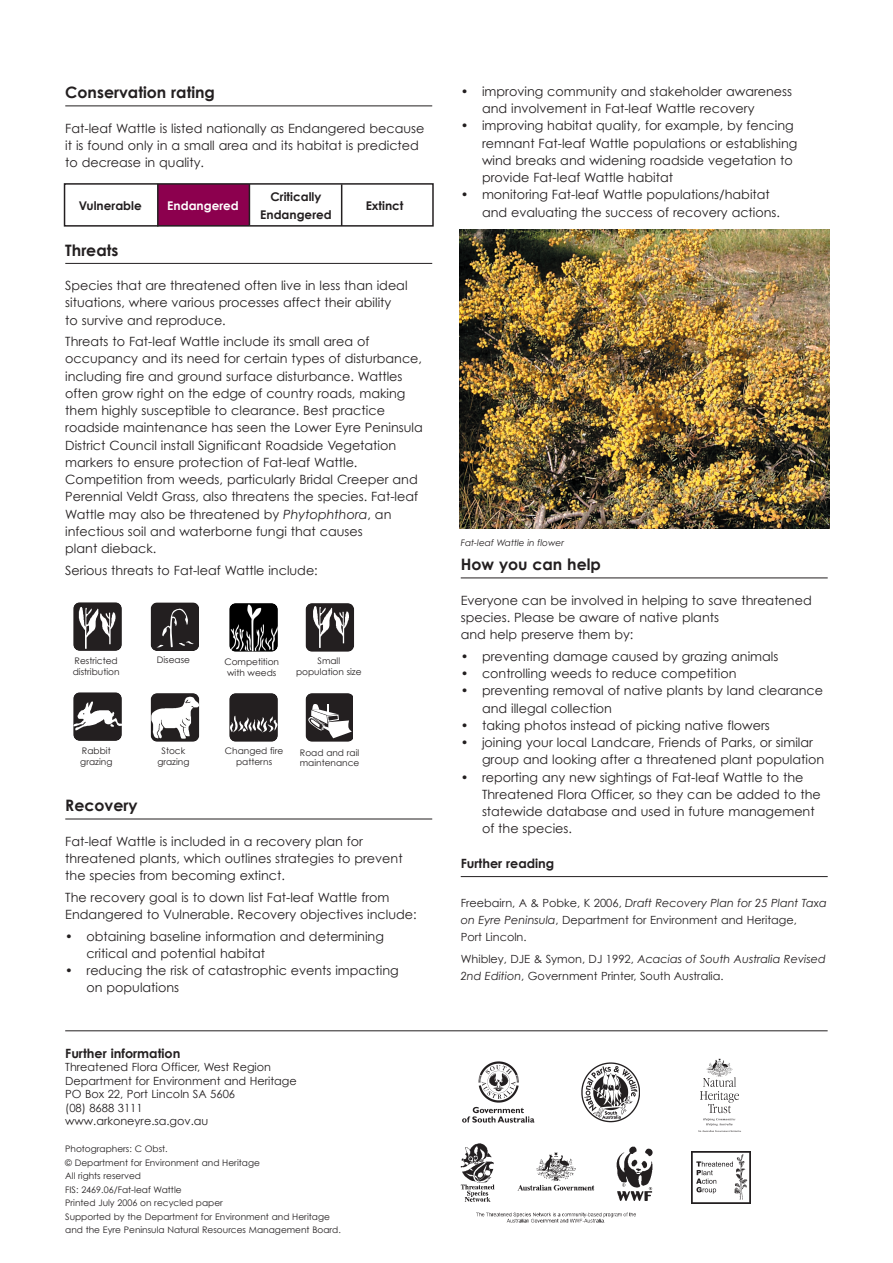
<style>
.page{position:relative;width:893px;height:1263px;background:#fff}
.page>*{position:absolute;margin:0;border:0;box-sizing:border-box;transform-origin:0 0}
.t1{font:700 15.75px "Century Gothic";color:#231f20}
.t2{font:12.75px/17.2px "Century Gothic";color:#231f20}
.t3{font:700 12.75px "Century Gothic";color:#231f20}
.t4{font:700 12px/17.2px "Century Gothic";color:#231f20;text-align:center}
.t5{font:700 12px "Century Gothic";color:#fff}
.t6{font:11.25px/13.5px "Century Gothic";color:#231f20}
.t7{font:9px/10.8px "Century Gothic";color:#231f20}
.t8{font:italic 9px "Century Gothic";color:#231f20}
.s1{font-style:italic}
</style>
<div class="page">
<hr style="left:65px;top:263px;width:367px;height:1px;background:#231f20">
<hr style="left:65px;top:819px;width:367px;height:1px;background:#231f20">
<img style="left:73px;top:692px;width:49px;height:49px;border-radius:6px">
<img style="left:151px;top:693px;width:48px;height:49px;border-radius:6px">
<img style="left:229px;top:693px;width:49px;height:49px;border-radius:6px">
<div style="left:306px;top:693px;width:47px;height:49px;background:#231f20;border-radius:6px"></div>
<svg style="left:308px;top:704px;width:44px;height:34px"></svg>
<img style="left:73px;top:602px;width:49px;height:49px;border-radius:6px">
<hr style="left:461px;top:578px;width:367px;height:1px;background:#231f20">
<hr style="left:461px;top:876px;width:367px;height:1px;background:#231f20">
<div style="left:151px;top:602px;width:48px;height:49px;background:#231f20;border-radius:6px"></div>
<svg style="left:156px;top:608px;width:38px;height:40px"></svg>
<img style="left:229px;top:603px;width:49px;height:49px;border-radius:6px">
<img style="left:306px;top:603px;width:48px;height:49px;border-radius:6px">
<img style="left:459px;top:230px;width:370px;height:298px">
<hr style="left:65px;top:1030px;width:763px;height:1px;background:#231f20">
<img style="left:462px;top:1062px;width:178px;height:61px">
<img style="left:698px;top:1059px;width:43px;height:73px">
<img style="left:460px;top:1143px;width:193px;height:80px">
<img style="left:692px;top:1152px;width:58px;height:51px">
<div style="left:158px;top:184px;width:91px;height:41px;background:#8c004e"></div>
<hr style="left:157px;top:184px;width:2px;height:42px;background:#231f20">
<hr style="left:249px;top:184px;width:1px;height:42px;background:#231f20">
<hr style="left:341px;top:184px;width:1px;height:42px;background:#231f20">
<div style="left:64px;top:183px;width:370px;height:44px;border:2px solid #231f20"></div>
<hr style="left:65px;top:106px;width:367px;height:1px;background:#231f20">
<p class="t1" style="left:65px;top:82px;width:151px">Conservation rating</p>
<p class="t2" style="left:65px;top:119px;width:361px">Fat-leaf Wattle is listed nationally as Endangered because it is found only in a small area and its habitat is predicted to decrease in quality.</p>
<p class="t4" style="left:79px;top:197px;width:64px">Vulnerable</p>
<p class="t5" style="left:167px;top:197px;width:73px">Endangered</p>
<p class="t4" style="left:260px;top:188px;width:73px">Critically<br>Endangered</p>
<p class="t4" style="left:366px;top:197px;width:39px">Extinct</p>
<p class="t1" style="left:65px;top:240px;width:55px">Threats</p>
<p class="t2" style="left:65px;top:277px;width:344px">Species that are threatened often live in less than ideal situations, where various processes affect their ability<br>to survive and reproduce.</p>
<p class="t2" style="left:65px;top:333px;width:359px">Threats to Fat-leaf Wattle include its small area of occupancy and its need for certain types of disturbance, including fire and ground surface disturbance. Wattles often grow right on the edge of country roads, making them highly susceptible to clearance. Best practice roadside maintenance has seen the Lower Eyre Peninsula District Council install Significant Roadside Vegetation markers to ensure protection of Fat-leaf Wattle.<br>Competition from weeds, particularly Bridal Creeper and Perennial Veldt Grass, also threatens the species. Fat-leaf Wattle may also be threatened by <span class="s1">Phytophthora</span>, an infectious soil and waterborne fungi that causes<br>plant dieback.</p>
<p class="t2" style="left:65px;top:561px;width:254px">Serious threats to Fat-leaf Wattle include:</p>
<p class="t7" style="left:157px;top:654px;width:35px">Disease</p>
<p class="t7" style="left:73px;top:655px;width:48px">Restricted distribution</p>
<p class="t7" style="left:224px;top:656px;width:56px">Competition with weeds</p>
<p class="t7" style="left:296px;top:655px;width:67px;text-align:center">Small population size</p>
<p class="t7" style="left:80px;top:745px;width:34px">Rabbit grazing</p>
<p class="t7" style="left:157px;top:745px;width:34px;text-align:center">Stock grazing</p>
<p class="t7" style="left:225px;top:745px;width:60px;text-align:center">Changed fire patterns</p>
<p class="t7" style="left:300px;top:747px;width:61px">Road and rail maintenance</p>
<p class="t1" style="left:65px;top:795px;width:74px">Recovery</p>
<p class="t2" style="left:65px;top:832px;width:339px">Fat-leaf Wattle is included in a recovery plan for threatened plants, which outlines strategies to prevent the species from becoming extinct.</p>
<p class="t2" style="left:65px;top:888px;width:353px">The recovery goal is to down list Fat-leaf Wattle from<br>Endangered to Vulnerable. Recovery objectives include:</p>
<p class="t2" style="left:87px;top:927px;width:299px;text-indent:-21px">• obtaining baseline information and determining critical and potential habitat</p>
<p class="t2" style="left:87px;top:961px;width:314px;text-indent:-21px">• reducing the risk of catastrophic events impacting on populations</p>
<p class="t3" style="left:65px;top:1045px;width:117px">Further information</p>
<p class="t6" style="left:65px;top:1060px;width:233px">Threatened Flora Officer, West Region<br>Department for Environment and Heritage<br>PO Box 22, Port Lincoln SA 5606<br>(08) 8688 3111<br>www.arkoneyre.sa.gov.au</p>
<p class="t7" style="left:65px;top:1142px;width:277px;line-height:13.5px">Photographers: C Obst.<br>© Department for Environment and Heritage<br>All rights reserved<br>FIS: 2469.06/Fat-leaf Wattle<br>Printed July 2006 on recycled paper<br>Supported by the Department for Environment and Heritage and the Eyre Peninsula Natural Resources Management Board.</p>
<p class="t2" style="left:482px;top:82px;width:312px;text-indent:-21px">• improving community and stakeholder awareness and involvement in Fat-leaf Wattle recovery</p>
<p class="t2" style="left:482px;top:117px;width:317px;text-indent:-21px">• improving habitat quality, for example, by fencing remnant Fat-leaf Wattle populations or establishing wind breaks and widening roadside vegetation to provide Fat-leaf Wattle habitat</p>
<p class="t2" style="left:482px;top:186px;width:300px;text-indent:-21px">• monitoring Fat-leaf Wattle populations/habitat and evaluating the success of recovery actions.</p>
<p class="t8" style="left:461px;top:537px;width:105px">Fat-leaf Wattle in flower</p>
<p class="t1" style="left:461px;top:554px;width:142px">How you can help</p>
<p class="t2" style="left:461px;top:591px;width:352px">Everyone can be involved in helping to save threatened species. Please be aware of native plants<br>and help preserve them by:</p>
<p class="t2" style="left:461px;top:647px;width:319px">• preventing damage caused by grazing animals</p>
<p class="t2" style="left:461px;top:664px;width:277px">• controlling weeds to reduce competition</p>
<p class="t2" style="left:482px;top:682px;width:343px;text-indent:-21px">• preventing removal of native plants by land clearance and illegal collection</p>
<p class="t2" style="left:461px;top:716px;width:311px">• taking photos instead of picking native flowers</p>
<p class="t2" style="left:482px;top:733px;width:344px;text-indent:-21px">• joining your local Landcare, Friends of Parks, or similar group and looking after a threatened plant population</p>
<p class="t2" style="left:482px;top:768px;width:340px;text-indent:-21px">• reporting any new sightings of Fat-leaf Wattle to the Threatened Flora Officer, so they can be added to the statewide database and used in future management of the species.</p>
<p class="t3" style="left:461px;top:855px;width:95px">Further reading</p>
<p class="t6" style="left:461px;top:893px;width:368px;line-height:17.2px">Freebairn, A &amp; Pobke, K 2006, <span class="s1">Draft Recovery Plan for 25 Plant Taxa on Eyre Peninsula</span>, Department for Environment and Heritage,<br>Port Lincoln.</p>
<p class="t6" style="left:461px;top:949px;width:367px;line-height:17.2px">Whibley, DJE &amp; Symon, DJ 1992, <span class="s1">Acacias of South Australia Revised<br>2nd Edition</span>, Government Printer, South Australia.</p>
</div>
